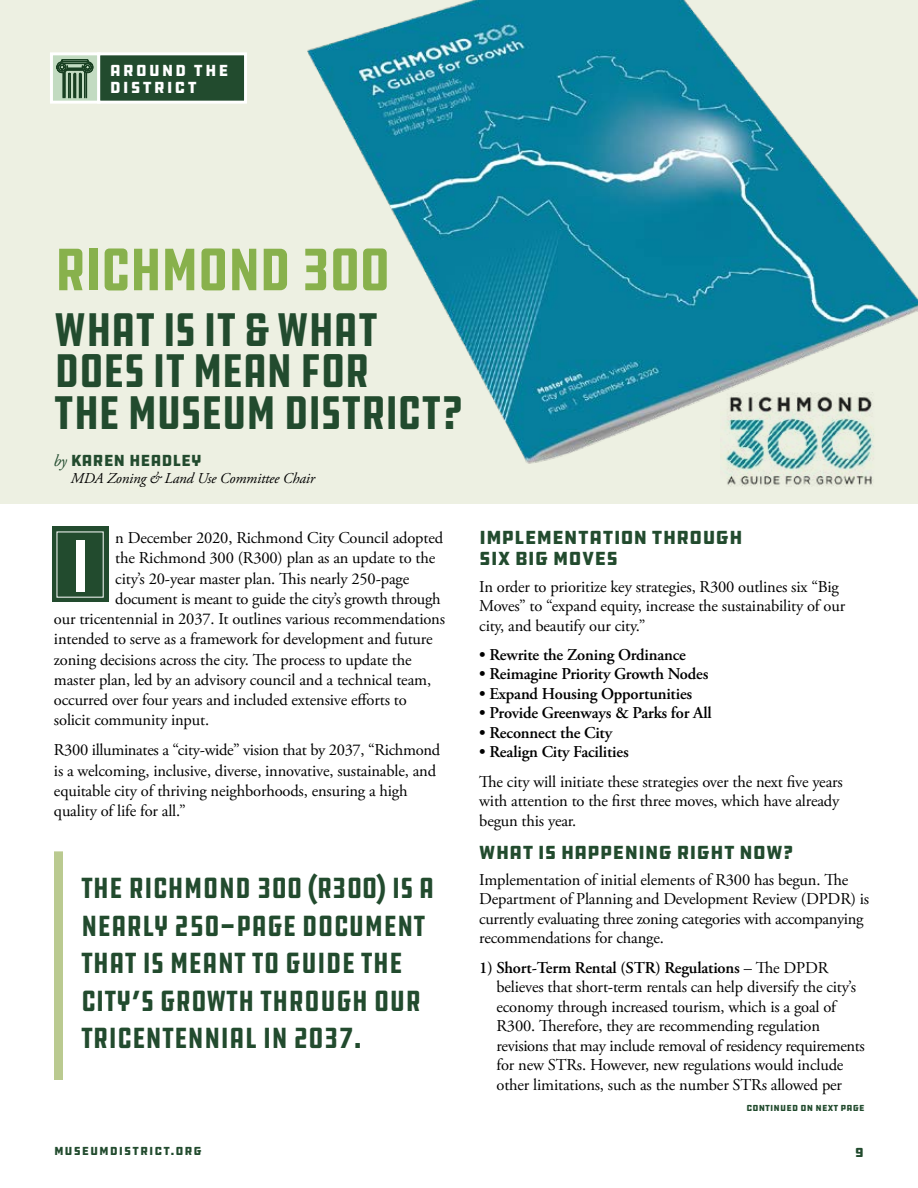
<style>
.page{position:relative;width:918px;height:1188px;background:#fff}
.page>*{position:absolute;margin:0;border:0;box-sizing:border-box;transform-origin:0 0}
.t1{font:extra-condensed 75.6px "DDC Hardware";color:#fff}
.t2{font:condensed 61.5px "DDC Hardware";letter-spacing:-.035em;color:#88b14c}
.t3{font:condensed 48.6px/41.8px "DDC Hardware";letter-spacing:-.025em;color:#224b2e}
.t4{font:condensed 30px/37.5px "DDC Hardware";color:#224b2e}
.t5{font:19.5px/21px "DDC Hardware";letter-spacing:-.005em;color:#224b2e}
.t6{font:16.5px/19.5px "Adobe Garamond Pro";letter-spacing:-.01em;color:#000}
.t7{font:600 16.5px "Adobe Garamond Pro";letter-spacing:-.02em;color:#000}
.t8{font:600 16.5px "Adobe Garamond Pro";letter-spacing:-.04em;color:#000}
.t9{font:16.5px/16.5px "DDC Hardware";letter-spacing:.105em;color:#fff}
.t10{font:16.5px "DDC Hardware";letter-spacing:-.01em;color:#224b2e}
.t11{font:italic 15px "Adobe Garamond Pro";letter-spacing:-.01em;color:#000}
.t12{font:13.5px "DDC Hardware";color:#224b2e}
.t13{font:12px "DDC Hardware";letter-spacing:.075em;color:#224b2e}
.t14{font:9px "DDC Hardware";letter-spacing:.01em;color:#224b2e}
.s1{font-family:"Adobe Garamond Pro";font-style:italic}
.s2{font-weight:600}
</style>
<div class="page">
<div style="left:0;top:0;width:918px;height:504px;background:#edf0e2"></div>
<div style="left:53px;top:526px;width:56px;height:76px;background:#224b2e"></div>
<svg style="left:50px;top:52px;width:197px;height:52px;background:#597961"></svg>
<img style="left:307px;top:0;width:611px;height:464px">
<img style="left:720px;top:392px;width:163px;height:95px">
<div style="left:54px;top:851px;width:9px;height:229px;background:#baca90"></div>
<p class="t9" style="left:110px;top:63px;width:120px">AROUND THE<br>DISTRICT</p>
<h2 class="t2" style="left:54px;top:232px;width:338px">RICHMOND 300</h2>
<h3 class="t3" style="left:54px;top:309px;width:410px">WHAT IS IT &amp; WHAT<br>DOES IT MEAN FOR<br>THE MUSEUM DISTRICT?</h3>
<p class="t10" style="left:53px;top:450px;width:150px"><span class="s1">by</span> KAREN HEADLEY</p>
<p class="t11" style="left:71px;top:469px;width:246px">MDA Zoning &amp; Land Use Committee Chair</p>
<p class="t6" style="left:115px;top:529px;width:329px">n December 2020, Richmond City Council adopted</p>
<p class="t6" style="left:115px;top:549px;width:321px">the Richmond 300 (R300) plan as an update to the</p>
<p class="t6" style="left:115px;top:569px;width:295px">city’s 20-year master plan. This nearly 250-page</p>
<p class="t6" style="left:115px;top:589px;width:327px">document is meant to guide the city’s growth through</p>
<p class="t6" style="left:54px;top:610px;width:393px">our tricentennial in 2037. It outlines various recommendations</p>
<p class="t6" style="left:54px;top:630px;width:380px">intended to serve as a framework for development and future</p>
<p class="t6" style="left:54px;top:650px;width:359px">zoning decisions across the city. The process to update the</p>
<p class="t6" style="left:54px;top:670px;width:379px">master plan, led by an advisory council and a technical team,</p>
<p class="t6" style="left:54px;top:691px;width:354px">occurred over four years and included extensive efforts to</p>
<p class="t6" style="left:54px;top:711px;width:154px">solicit community input.</p>
<p class="t6" style="left:54px;top:740px;width:388px;line-height:20.2px">R300 illuminates a “city-wide” vision that by 2037, “Richmond is a welcoming, inclusive, diverse, innovative, sustainable, and equitable city of thriving neighborhoods, ensuring a high quality of life for all.”</p>
<h1 class="t1" style="left:71px;top:521px;width:20px">I</h1>
<h3 class="t4" style="left:81px;top:870px;width:355px">THE RICHMOND 300 (R300) IS A<br>NEARLY 250-PAGE DOCUMENT<br>THAT IS MEANT TO GUIDE THE<br>CITY’S GROWTH THROUGH OUR<br>TRICENTENNIAL IN 2037.</h3>
<p class="t5" style="left:479px;top:527px;width:265px">IMPLEMENTATION THROUGH<br>SIX BIG MOVES</p>
<p class="t6" style="left:479px;top:577px;width:367px">In order to prioritize key strategies, R300 outlines six “Big<br>Moves” to “expand equity, increase the sustainability of our city, and beautify our city.”</p>
<p class="t7" style="left:479px;top:645px;width:208px">• Rewrite the Zoning Ordinance</p>
<p class="t7" style="left:479px;top:665px;width:231px">• Reimagine Priority Growth Nodes</p>
<p class="t7" style="left:479px;top:684px;width:215px">• Expand Housing Opportunities</p>
<p class="t8" style="left:479px;top:704px;width:234px">• Provide Greenways &amp; Parks for All</p>
<p class="t7" style="left:479px;top:723px;width:135px">• Reconnect the City</p>
<p class="t7" style="left:479px;top:743px;width:151px">• Realign City Facilities</p>
<p class="t6" style="left:479px;top:772px;width:365px">The city will initiate these strategies over the next five years with attention to the first three moves, which have already begun this year.</p>
<p class="t5" style="left:479px;top:842px;width:316px">WHAT IS HAPPENING RIGHT NOW?</p>
<p class="t6" style="left:479px;top:870px;width:392px">Implementation of initial elements of R300 has begun. The Department of Planning and Development Review (DPDR) is currently evaluating three zoning categories with accompanying recommendations for change.</p>
<p class="t6" style="left:496px;top:958px;width:370px;text-indent:-17px"><span class="s2">1) Short-Term Rental (STR) Regulations</span> – The DPDR believes that short-term rentals can help diversify the city’s economy through increased tourism, which is a goal of R300. Therefore, they are recommending regulation revisions that may include removal of residency requirements for new STRs. However, new regulations would include other limitations, such as the number STRs allowed per</p>
<p class="t14" style="left:747px;top:1103px;width:120px">CONTINUED ON NEXT PAGE</p>
<p class="t13" style="left:54px;top:1144px;width:150px">MUSEUMDISTRICT.ORG</p>
<p class="t12" style="left:855px;top:1144px;width:10px">9</p>
</div>
